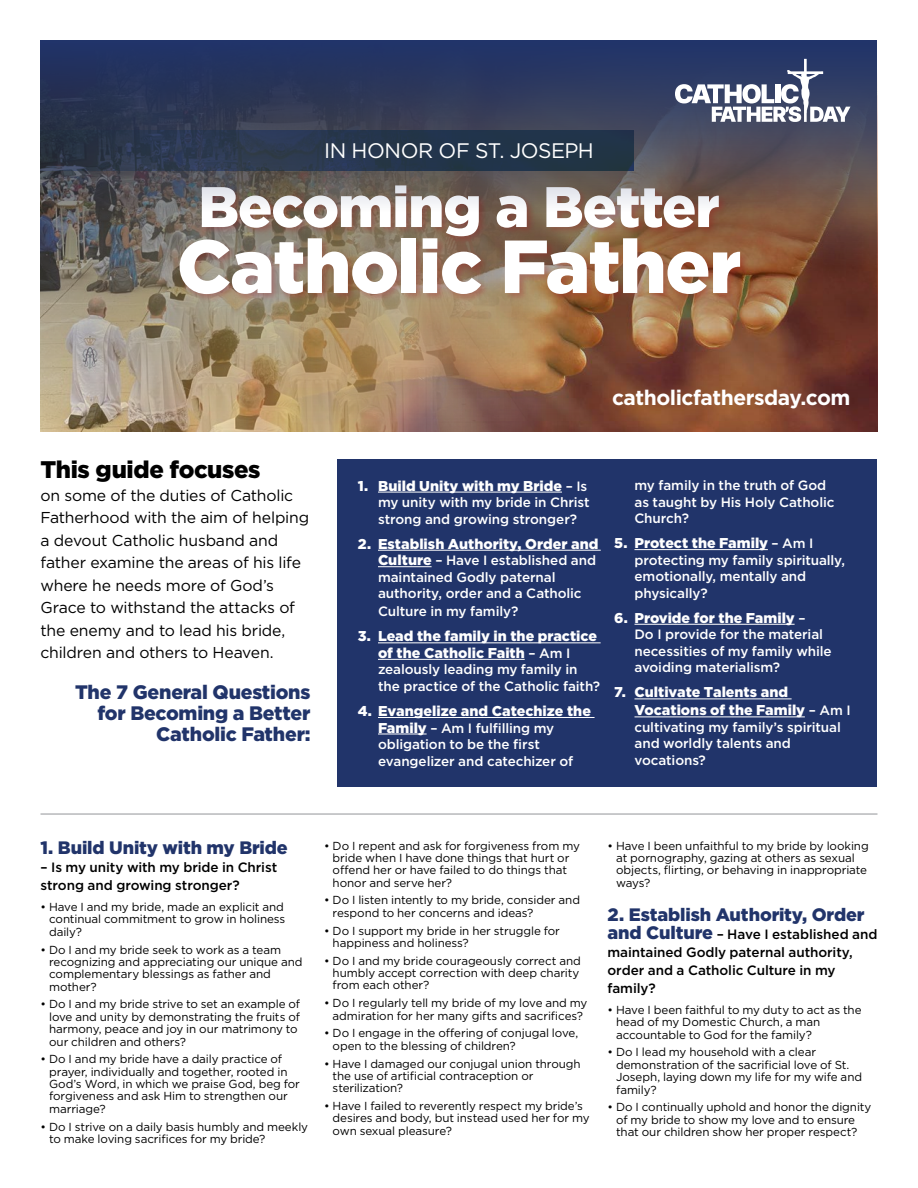
<style>
.page{position:relative;width:918px;height:1188px;background:#fff}
.page>*{position:absolute;margin:0;border:0;box-sizing:border-box;transform-origin:0 0}
.t1{font:900 75px "Gotham";letter-spacing:-.02em;color:#fff}
.t2{font:900 57px "Gotham";letter-spacing:-.02em;color:#fff}
.t3{font:900 24px "Gotham";letter-spacing:-.015em;color:#000}
.t4{font:700 21px "Gotham";letter-spacing:-.025em;color:#fff}
.t5{font:21px "Gotham";letter-spacing:-.02em;color:#fff}
.t6{font:900 19.5px/21px "Gotham";letter-spacing:-.01em;color:#21346a;text-align:right}
.t7{font:900 18px "Gotham";letter-spacing:-.005em;color:#21346a}
.t8{font:15.75px/22.5px "Gotham";letter-spacing:-.01em;color:#000}
.t9{font:900 14.25px/16.5px "Gotham";color:#fff;text-align:center}
.t10{font:500 13.5px/16.5px "Gotham";letter-spacing:-.01em;color:#fff}
.t11{font:500 13.5px/18px "Gotham";letter-spacing:-.005em;color:#000}
.t12{font:11.7px/12.3px "Gotham";letter-spacing:-.01em;color:#000}
.s1{font-weight:500;font-size:13.5px}
.s2{font-weight:900;font-size:14.25px}
.s3{font-weight:900;font-size:18px;color:#21346a}
</style>
<div class="page">
<img style="left:40px;top:212px;width:838px;height:220px">
<div style="left:177px;top:183px;width:572px;height:120px;background:#9d1c1f;opacity:.33"></div>
<div style="left:338px;top:459px;width:540px;height:328px;background:#21346a"></div>
<hr style="left:378px;top:492px;width:184px;height:1px;background:#fff">
<hr style="left:378px;top:550px;width:223px;height:1px;background:#fff">
<hr style="left:378px;top:566px;width:54px;height:1px;background:#fff">
<hr style="left:378px;top:642px;width:223px;height:1px;background:#fff">
<hr style="left:378px;top:659px;width:147px;height:1px;background:#fff">
<hr style="left:378px;top:717px;width:217px;height:1px;background:#fff">
<hr style="left:378px;top:734px;width:49px;height:1px;background:#fff">
<hr style="left:634px;top:549px;width:134px;height:1px;background:#fff">
<hr style="left:634px;top:624px;width:161px;height:1px;background:#fff">
<hr style="left:634px;top:699px;width:158px;height:1px;background:#fff">
<hr style="left:634px;top:717px;width:171px;height:1px;background:#fff">
<hr style="left:40px;top:814px;width:838px;height:1px;background:#939598">
<svg style="left:40px;top:40px;width:838px;height:172px;background:#424358"></svg>
<svg style="left:40px;top:130px;width:594px;height:41px;background:#27364b"></svg>
<svg style="left:675px;top:59px;width:176px;height:63px"></svg>
<p class="t5" style="left:324px;top:137px;width:271px">IN HONOR OF ST. JOSEPH</p>
<p class="t2" style="left:198px;top:168px;width:523px">Becoming a Better</p>
<p class="t1" style="left:177px;top:215px;width:566px">Catholic Father</p>
<p class="t3" style="left:40px;top:453px;width:222px">This guide focuses</p>
<p class="t8" style="left:40px;top:484px;width:270px">on some of the duties of Catholic<br>Fatherhood with the aim of helping a devout Catholic husband and father examine the areas of his life where he needs more of God’s<br>Grace to withstand the attacks of the enemy and to lead his bride, children and others to Heaven.</p>
<p class="t6" style="left:75px;top:682px;width:237px">The 7 General Questions for Becoming a Better<br>Catholic Father:</p>
<p class="t4" style="left:612px;top:384px;width:240px">catholicfathersday.com</p>
<p class="t9" style="left:358px;top:477px;width:231px">1. Build Unity with my Bride <span class="s1">– Is</span></p>
<p class="t10" style="left:378px;top:494px;width:213px">my unity with my bride in Christ strong and growing stronger?</p>
<p class="t9" style="left:358px;top:535px;width:242px">2. Establish Authority, Order and</p>
<p class="t10" style="left:378px;top:552px;width:220px"><span class="s2">Culture</span> – Have I established and maintained Godly paternal authority, order and a Catholic</p>
<p class="t10" style="left:378px;top:603px;width:142px">Culture in my family?</p>
<p class="t9" style="left:358px;top:628px;width:241px">3. Lead the family in the practice of the Catholic Faith <span class="s1">– Am I</span></p>
<p class="t10" style="left:378px;top:661px;width:224px">zealously leading my family in the practice of the Catholic faith?</p>
<p class="t9" style="left:358px;top:703px;width:235px">4. Evangelize and Catechize the</p>
<p class="t10" style="left:378px;top:719px;width:197px"><span class="s2">Family</span> – Am I fulfilling my obligation to be the first evangelizer and catechizer of</p>
<p class="t10" style="left:634px;top:477px;width:202px">my family in the truth of God as taught by His Holy Catholic<br>Church?</p>
<p class="t9" style="left:614px;top:535px;width:201px">5. Protect the Family <span class="s1">– Am I</span></p>
<p class="t10" style="left:634px;top:551px;width:212px">protecting my family spiritually, emotionally, mentally and physically?</p>
<p class="t9" style="left:614px;top:609px;width:193px">6. Provide for the Family <span class="s1">–</span></p>
<p class="t10" style="left:634px;top:626px;width:199px">Do I provide for the material necessities of my family while avoiding materialism?</p>
<p class="t9" style="left:634px;top:683px;width:218px;line-height:18px;text-align:left;text-indent:-20px">7. Cultivate Talents and<br>Vocations of the Family <span class="s1">– Am I</span></p>
<p class="t10" style="left:634px;top:719px;width:208px">cultivating my family’s spiritual and worldly talents and vocations?</p>
<p class="t7" style="left:40px;top:835px;width:249px">1. Build Unity with my Bride</p>
<p class="t11" style="left:40px;top:858px;width:238px">– Is my unity with my bride in Christ strong and growing stronger?</p>
<p class="t12" style="left:49px;top:900px;width:238px;text-indent:-9px">• Have I and my bride, made an explicit and continual commitment to grow in holiness daily?</p>
<p class="t12" style="left:49px;top:943px;width:255px;text-indent:-9px">• Do I and my bride seek to work as a team recognizing and appreciating our unique and complementary blessings as father and mother?</p>
<p class="t12" style="left:49px;top:998px;width:253px;text-indent:-9px">• Do I and my bride strive to set an example of love and unity by demonstrating the fruits of harmony, peace and joy in our matrimony to our children and others?</p>
<p class="t12" style="left:49px;top:1053px;width:252px;text-indent:-9px">• Do I and my bride have a daily practice of prayer, individually and together, rooted in God’s Word, in which we praise God, beg for forgiveness and ask Him to strengthen our marriage?</p>
<p class="t12" style="left:49px;top:1120px;width:260px;text-indent:-9px">• Do I strive on a daily basis humbly and meekly to make loving sacrifices for my bride?</p>
<p class="t12" style="left:333px;top:839px;width:249px;text-indent:-9px">• Do I repent and ask for forgiveness from my bride when I have done things that hurt or offend her or have failed to do things that honor and serve her?</p>
<p class="t12" style="left:333px;top:894px;width:249px;text-indent:-9px">• Do I listen intently to my bride, consider and respond to her concerns and ideas?</p>
<p class="t12" style="left:333px;top:924px;width:229px;text-indent:-9px">• Do I support my bride in her struggle for happiness and holiness?</p>
<p class="t12" style="left:333px;top:954px;width:250px;text-indent:-9px">• Do I and my bride courageously correct and humbly accept correction with deep charity from each other?</p>
<p class="t12" style="left:324px;top:997px;width:265px;text-align:center">• Do I regularly tell my bride of my love and my admiration for her many gifts and sacrifices?</p>
<p class="t12" style="left:333px;top:1027px;width:247px;text-indent:-9px">• Do I engage in the offering of conjugal love, open to the blessing of children?</p>
<p class="t12" style="left:333px;top:1057px;width:250px;text-indent:-9px">• Have I damaged our conjugal union through the use of artificial contraception or sterilization?</p>
<p class="t12" style="left:333px;top:1100px;width:258px;text-indent:-9px">• Have I failed to reverently respect my bride’s desires and body, but instead used her for my own sexual pleasure?</p>
<p class="t12" style="left:616px;top:839px;width:254px;text-indent:-9px">• Have I been unfaithful to my bride by looking at pornography, gazing at others as sexual objects, flirting, or behaving in inappropriate ways?</p>
<p class="t7" style="left:608px;top:902px;width:259px">2. Establish Authority, Order</p>
<p class="t11" style="left:608px;top:925px;width:272px"><span class="s3">and Culture</span> – Have I established and maintained Godly paternal authority, order and a Catholic Culture in my family?</p>
<p class="t12" style="left:616px;top:1003px;width:247px;text-indent:-9px">• Have I been faithful to my duty to act as the head of my Domestic Church, a man accountable to God for the family?</p>
<p class="t12" style="left:616px;top:1046px;width:248px;text-indent:-9px">• Do I lead my household with a clear demonstration of the sacrificial love of St.<br>Joseph, laying down my life for my wife and family?</p>
<p class="t12" style="left:616px;top:1101px;width:257px;text-indent:-9px">• Do I continually uphold and honor the dignity of my bride to show my love and to ensure that our children show her proper respect?</p>
</div>
